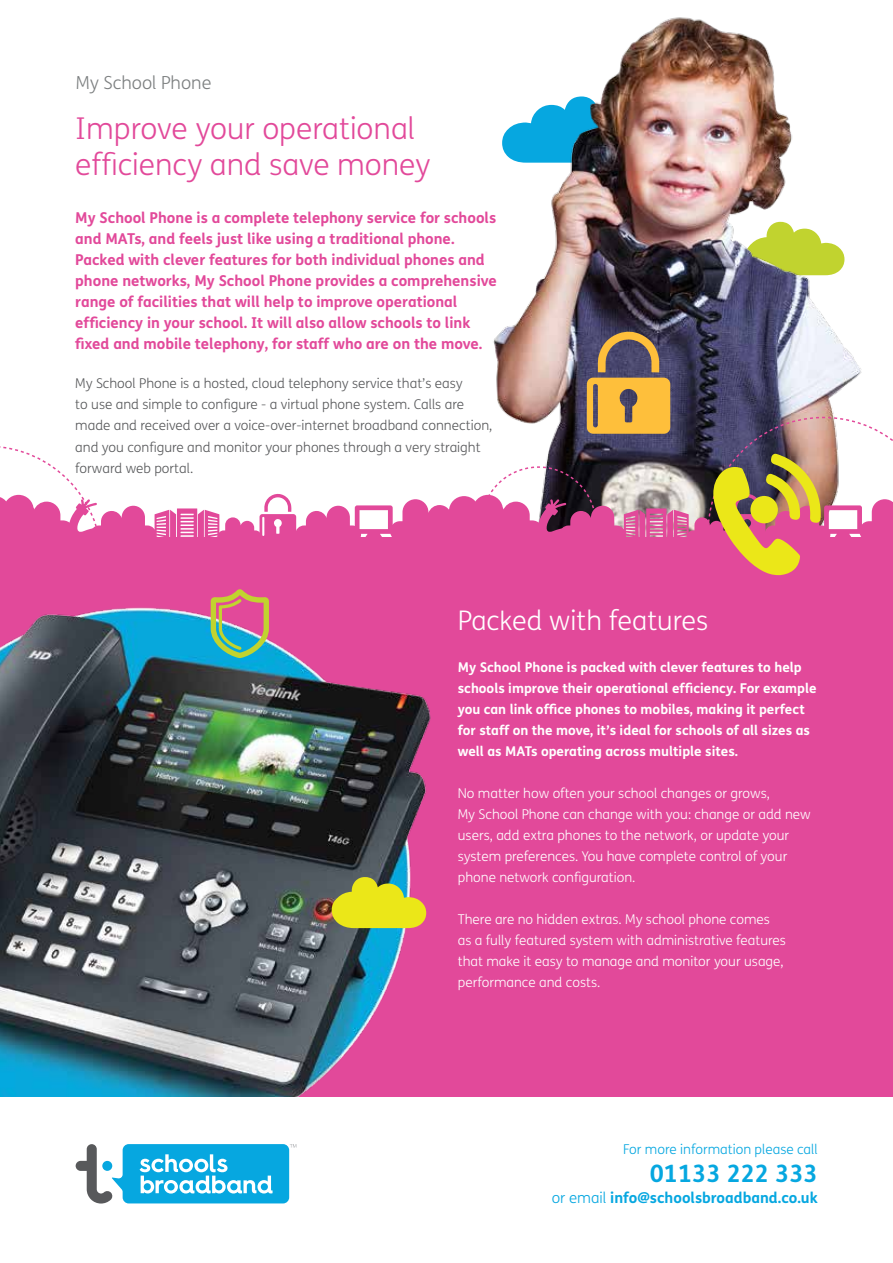
<style>
.page{position:relative;width:893px;height:1263px;background:#fff}
.page>*{position:absolute;margin:0;border:0;box-sizing:border-box;transform-origin:0 0}
.t1{font:300 30px/36px "FS Me";color:#e2499a}
.t2{font:300 27px "FS Me";color:#fff}
.t3{font:700 24px "FS Me";color:#06a7e0}
.t4{font:300 18px "FS Me";color:#7c7f80}
.t5{font:700 15px/21px "FS Me";color:#e2499a}
.t6{font:700 15px "FS Me";color:#06a7e0}
.t7{font:300 13.5px/21px "FS Me";color:#fff}
.t8{font:300 13.5px/21px "FS Me";color:#58595b}
.t9{font:700 13.5px/21px "FS Me";color:#fff}
.t10{font:300 13.5px "FS Me";color:#06a7e0}
.s1{font-weight:300}
</style>
<div class="page">
<img style="left:493px;top:17px;width:369px;height:361px">
<div style="left:0;top:538px;width:893px;height:725px;background:#e2499a"></div>
<img style="left:0;top:605px;width:431px;height:492px">
<div style="left:0;top:1097px;width:893px;height:166px;background:#fff"></div>
<svg style="left:332px;top:877px;width:94px;height:51px;background:#ccc337"></svg>
<svg style="left:211px;top:589px;width:58px;height:69px"></svg>
<svg style="left:76px;top:1144px;width:220px;height:59px"></svg>
<svg style="left:598px;top:331px;width:61px;height:41px;background:#816b5b"></svg>
<svg style="left:0;top:378px;width:893px;height:197px"></svg>
<h3 class="t4" style="left:76px;top:72px;width:137px">My School Phone</h3>
<h1 class="t1" style="left:75px;top:112px;width:357px">Improve your operational efficiency and save money</h1>
<p class="t5" style="left:75px;top:208px;width:423px">My School Phone is a complete telephony service for schools and MATs, and feels just like using a traditional phone.<br>Packed with clever features for both individual phones and phone networks, My School Phone provides a comprehensive range of facilities that will help to improve operational efficiency in your school. It will also allow schools to link fixed and mobile telephony, for staff who are on the move.</p>
<p class="t8" style="left:75px;top:374px;width:419px">My School Phone is a hosted, cloud telephony service that’s easy<br>to use and simple to configure - a virtual phone system. Calls are made and received over a voice-over-internet broadband connection, and you configure and monitor your phones through a very straight forward web portal.</p>
<h2 class="t2" style="left:458px;top:605px;width:252px">Packed with features</h2>
<p class="t9" style="left:458px;top:657px;width:360px">My School Phone is packed with clever features to help schools improve their operational efficiency. For example you can link office phones to mobiles, making it perfect for staff on the move, it’s ideal for schools of all sizes as well as MATs operating across multiple sites.</p>
<p class="t7" style="left:458px;top:783px;width:354px">No matter how often your school changes or grows,<br>My School Phone can change with you: change or add new users, add extra phones to the network, or update your system preferences. You have complete control of your phone network configuration.</p>
<p class="t7" style="left:458px;top:909px;width:330px">There are no hidden extras. My school phone comes as a fully featured system with administrative features that make it easy to manage and monitor your usage, performance and costs.</p>
<p class="t10" style="left:623px;top:1141px;width:196px">For more information please call</p>
<h3 class="t3" style="left:650px;top:1159px;width:169px">01133 222 333</h3>
<p class="t6" style="left:552px;top:1188px;width:268px"><span class="s1">or email</span> info@schoolsbroadband.co.uk</p>
</div>
